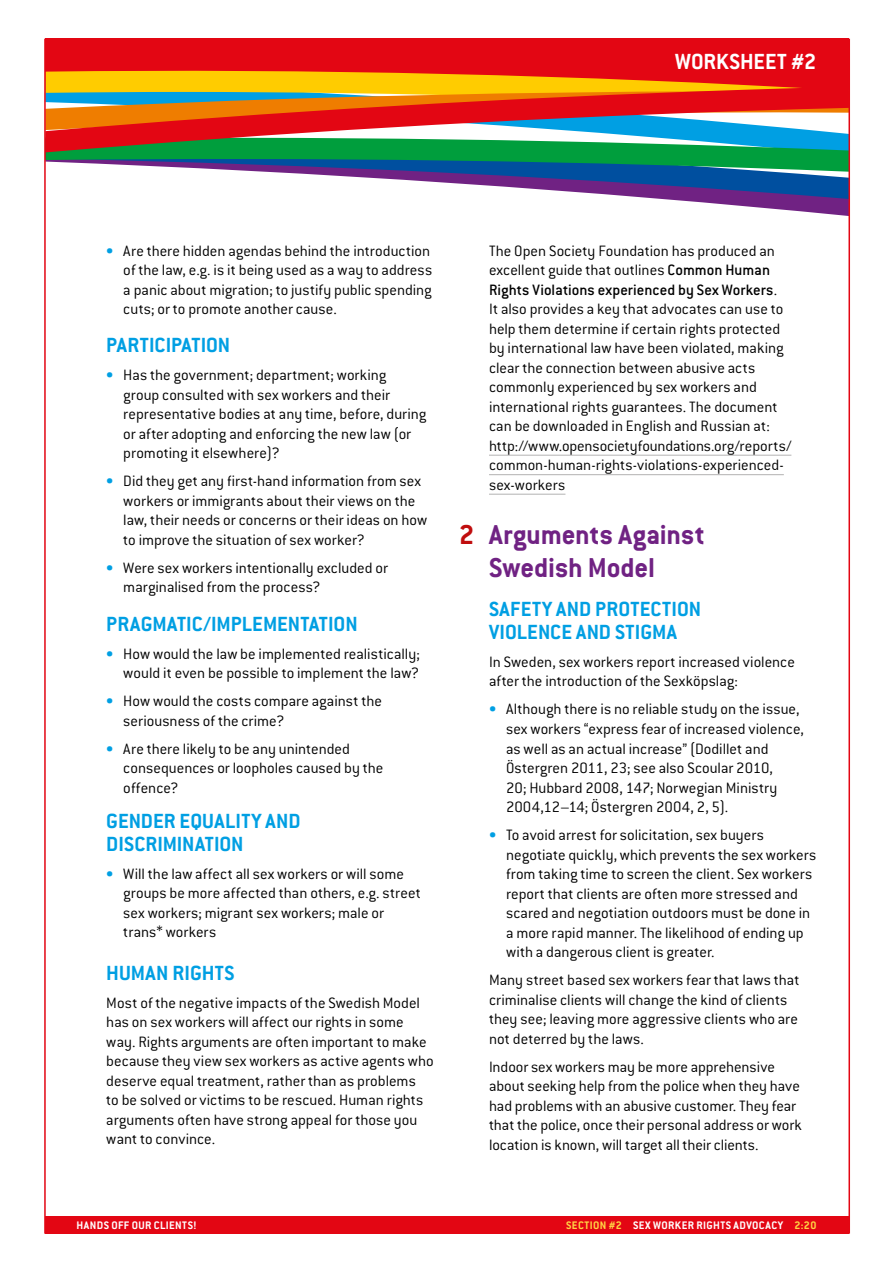
<style>
.page{position:relative;width:893px;height:1263px;background:#fff}
.page>*{position:absolute;margin:0;border:0;box-sizing:border-box;transform-origin:0 0}
.t1{font:700 30px/33px "Conduit ITC";letter-spacing:-.005em;color:#702283}
.t2{font:700 24px "Conduit ITC";letter-spacing:.005em;color:#fff}
.t3{font:700 22.5px/22.5px "Conduit ITC";letter-spacing:.01em;color:#009fe3}
.t4{font:300 16.5px/19.5px "Conduit ITC";color:#000}
.t5{font:700 12px "Conduit ITC";letter-spacing:.04em;color:#fff}
.t6{font:700 12px "Conduit ITC";color:#ffd544}
.s1{font-weight:700;color:#009fe3}
.s2{font-weight:500}
.s3{color:#c00d0e}
.s4{color:#ffd544}
</style>
<div class="page">
<div style="left:45px;top:1216px;width:804px;height:17px;background:#e30613"></div>
<div style="left:45px;top:39px;width:804px;height:51px;background:#e30613"></div>
<svg style="left:663px;top:199px;width:184px;height:17px"></svg>
<svg style="left:271px;top:172px;width:576px;height:27px"></svg>
<svg style="left:47px;top:152px;width:800px;height:20px;background:#238372"></svg>
<svg style="left:47px;top:70px;width:735px;height:17px"></svg>
<svg style="left:47px;top:87px;width:800px;height:65px;background:#a37858"></svg>
<hr style="left:489px;top:455px;width:302px;height:1px;background:#b3b2b2">
<hr style="left:489px;top:474px;width:295px;height:1px;background:#b3b2b2">
<hr style="left:489px;top:494px;width:76px;height:1px;background:#b3b2b2">
<h2 class="t2" style="left:675px;top:48px;width:143px">WORKSHEET #2</h2>
<p class="t4" style="left:123px;top:241px;width:310px;text-indent:-17px"><span class="s1">•</span> Are there hidden agendas behind the introduction of the law, e.g. is it being used as a way to address a panic about migration; to justify public spending cuts; or to promote another cause.</p>
<h3 class="t3" style="left:106px;top:334px;width:32px">PARTICIP</h3>
<h3 class="t3" style="left:182px;top:334px;width:21px">ATION</h3>
<p class="t4" style="left:123px;top:366px;width:305px;text-indent:-17px"><span class="s1">•</span> Has the government; department; working group consulted with sex workers and their representative bodies at any time, before, during or after adopting and enforcing the new law (or promoting it elsewhere)?</p>
<p class="t4" style="left:123px;top:472px;width:305px;text-indent:-17px"><span class="s1">•</span> Did they get any first-hand information from sex workers or immigrants about their views on the law, their needs or concerns or their ideas on how to improve the situation of sex worker?</p>
<p class="t4" style="left:123px;top:558px;width:266px;text-indent:-17px"><span class="s1">•</span> Were sex workers intentionally excluded or marginalised from the process?</p>
<h3 class="t3" style="left:106px;top:612px;width:159px">PRAGMATIC/IMPLEMENT</h3>
<h3 class="t3" style="left:309px;top:612px;width:20px">ATION</h3>
<p class="t4" style="left:106px;top:644px;width:315px;text-align:right"><span class="s1">•</span> How would the law be implemented realistically; would it even be possible to implement the law?</p>
<p class="t4" style="left:123px;top:691px;width:260px;text-indent:-17px"><span class="s1">•</span> How would the costs compare against the seriousness of the crime?</p>
<p class="t4" style="left:123px;top:739px;width:262px;text-indent:-17px"><span class="s1">•</span> Are there likely to be any unintended consequences or loopholes caused by the offence?</p>
<h3 class="t3" style="left:106px;top:809px;width:196px">GEN DER EQUALITY AND<br>DISCRIMIN</h3>
<h3 class="t3" style="left:195px;top:832px;width:20px">ATION</h3>
<p class="t4" style="left:123px;top:864px;width:299px;text-indent:-17px"><span class="s1">•</span> Will the law affect all sex workers or will some groups be more affected than others, e.g. street sex workers; migrant sex workers; male or trans* workers</p>
<h3 class="t3" style="left:106px;top:961px;width:119px">HUMAN RIGHTS</h3>
<p class="t4" style="left:106px;top:993px;width:329px">Most of the negative impacts of the Swedish Model has on sex workers will affect our rights in some way. Rights arguments are often important to make because they view sex workers as active agents who deserve equal treatment, rather than as problems<br>to be solved or victims to be rescued. Human rights arguments often have strong appeal for those you want to convince.</p>
<p class="t4" style="left:489px;top:241px;width:304px">The Open Society Foundation has produced an excellent guide that outlines <span class="s2">Common Human Rights Violations experienced by Sex Workers</span>.<br>It also provides a key that advocates can use to help them determine if certain rights protected by international law have been violated, making clear the connection between abusive acts commonly experienced by sex workers and international rights guarantees. The document can be downloaded in English and Russian at: http://www.opensocietyfoundations.org/reports/ common-human-rights-violations-experienced&shy;sex-workers</p>
<h1 class="t1" style="left:489px;top:517px;width:217px;text-indent:-30px"><span class="s3">2</span> ARGUMENTS AGAINST<br>SWEDISH MODEL</h1>
<h3 class="t3" style="left:489px;top:598px;width:129px">SAFETY AN D PROTECTION<br>VIOLENCE</h3>
<h3 class="t3" style="left:576px;top:620px;width:102px">AND STIGMA</h3>
<p class="t4" style="left:489px;top:652px;width:307px">In Sweden, sex workers report increased violence after the introduction of the Sexköpslag:</p>
<p class="t4" style="left:506px;top:700px;width:299px;text-indent:-17px"><span class="s1">•</span> Although there is no reliable study on the issue, sex workers “express fear of increased violence, as well as an actual increase” (Dodillet and Östergren 2011, 23; see also Scoular 2010,<br>20; Hubbard 2008, 147; Norwegian Ministry 2004,12–14; Östergren 2004, 2, 5).</p>
<p class="t4" style="left:506px;top:825px;width:312px;text-indent:-17px"><span class="s1">•</span> To avoid arrest for solicitation, sex buyers negotiate quickly, which prevents the sex workers from taking time to screen the client. Sex workers report that clients are often more stressed and scared and negotiation outdoors must be done in a more rapid manner. The likelihood of ending up with a dangerous client is greater.</p>
<p class="t4" style="left:489px;top:970px;width:312px">Many street based sex workers fear that laws that criminalise clients will change the kind of clients they see; leaving more aggressive clients who are not deterred by the laws.</p>
<p class="t4" style="left:489px;top:1057px;width:314px">Indoor sex workers may be more apprehensive about seeking help from the police when they have had problems with an abusive customer. They fear that the police, once their personal address or work location is known, will target all their clients.</p>
<p class="t5" style="left:77px;top:1218px;width:122px">HANDS OFF OUR CLIENTS!</p>
<p class="t6" style="left:566px;top:1218px;width:13px">SECTION</p>
<p class="t5" style="left:609px;top:1218px;width:209px"><span class="s4">#2</span> SEX WORKER RI GHTS ADVOCACY <span class="s4">2:20</span></p>
</div>
